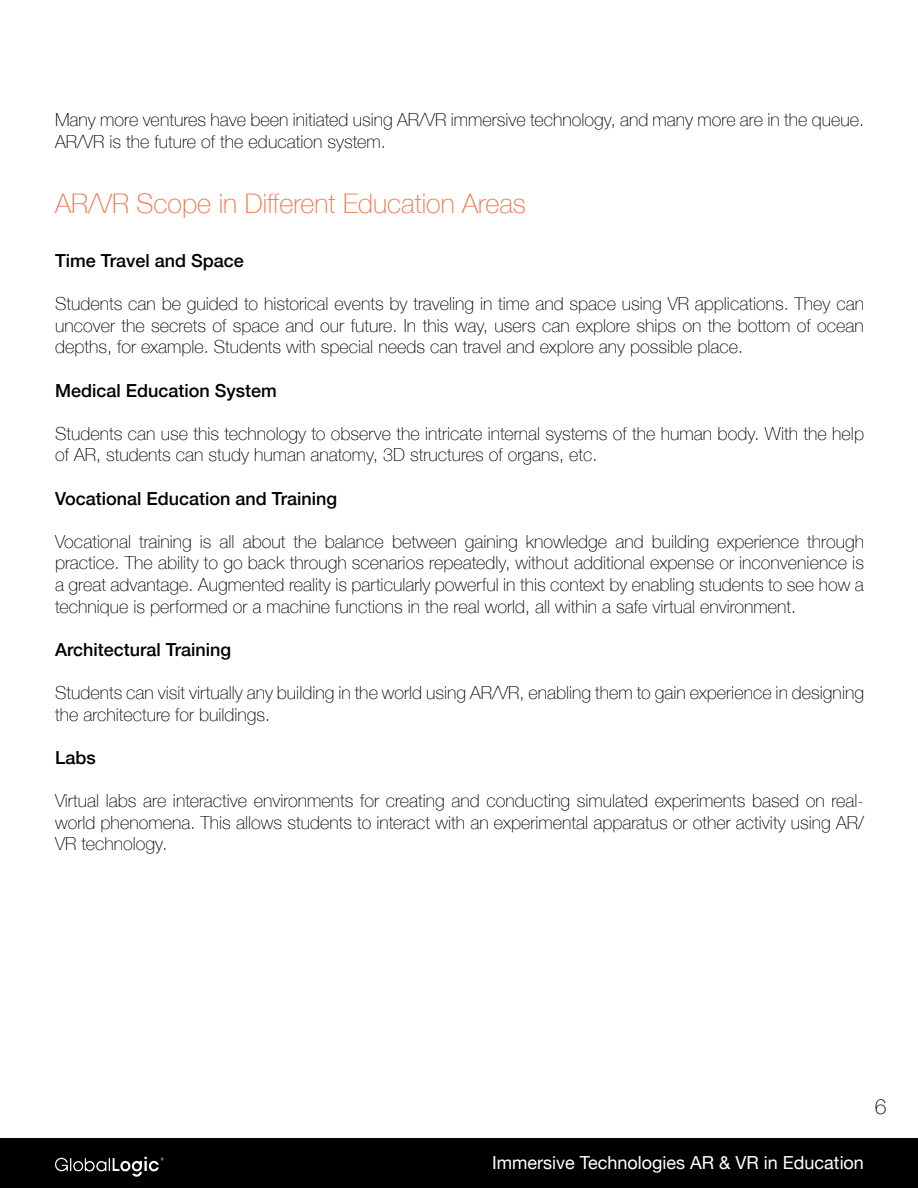
<style>
.page{position:relative;width:918px;height:1188px;background:#fff}
.page>*{position:absolute;margin:0;border:0;box-sizing:border-box;transform-origin:0 0}
.t1{font:100 27px "Helvetica Neue";color:#f37046}
.t2{font:100 21px "Helvetica Neue";color:#000}
.t3{font:100 18px/21.6px "Helvetica Neue";color:#000}
.t4{font:500 18px "Helvetica Neue";color:#000}
.t5{font:18px "Helvetica Neue";color:#fff}
</style>
<div class="page">
<div style="left:0;top:1138px;width:918px;height:50px;background:#000"></div>
<img style="left:55px;top:1156px;width:109px;height:21px">
<p class="t3" style="left:55px;top:109px;width:810px">Many more ventures have been initiated using AR/VR immersive technology, and many more are in the queue.<br>AR/VR is the future of the education system.</p>
<h1 class="t1" style="left:55px;top:183px;width:472px">AR/VR Scope in Different Education Areas</h1>
<p class="t4" style="left:55px;top:246px;width:190px">Time Travel and Space</p>
<p class="t3" style="left:55px;top:292px;width:811px;text-align:justify">Students can be guided to historical events by traveling in time and space using VR applications. They can uncover the secrets of space and our future. In this way, users can explore ships on the bottom of ocean depths, for example. Students with special needs can travel and explore any possible place.</p>
<p class="t4" style="left:55px;top:376px;width:223px">Medical Education System</p>
<p class="t3" style="left:55px;top:422px;width:810px">Students can use this technology to observe the intricate internal systems of the human body. With the help of AR, students can study human anatomy, 3D structures of organs, etc.</p>
<p class="t4" style="left:55px;top:484px;width:284px">Vocational Education and Training</p>
<p class="t3" style="left:55px;top:530px;width:810px;text-align:justify">Vocational training is all about the balance between gaining knowledge and building experience through practice. The ability to go back through scenarios repeatedly, without additional expense or inconvenience is a great advantage. Augmented reality is particularly powerful in this context by enabling students to see how a technique is performed or a machine functions in the real world, all within a safe virtual environment.</p>
<p class="t4" style="left:55px;top:635px;width:178px">Architectural Training</p>
<p class="t3" style="left:55px;top:681px;width:810px">Students can visit virtually any building in the world using AR/VR, enabling them to gain experience in designing the architecture for buildings.</p>
<p class="t4" style="left:55px;top:743px;width:42px">Labs</p>
<p class="t3" style="left:55px;top:789px;width:811px;text-align:justify">Virtual labs are interactive environments for creating and conducting simulated experiments based on real&shy;world phenomena. This allows students to interact with an experimental apparatus or other activity using AR/ VR technology.</p>
<p class="t2" style="left:875px;top:1091px;width:13px">6</p>
<p class="t5" style="left:492px;top:1150px;width:373px">Immersive Technologies AR &amp; VR in Education</p>
</div>
